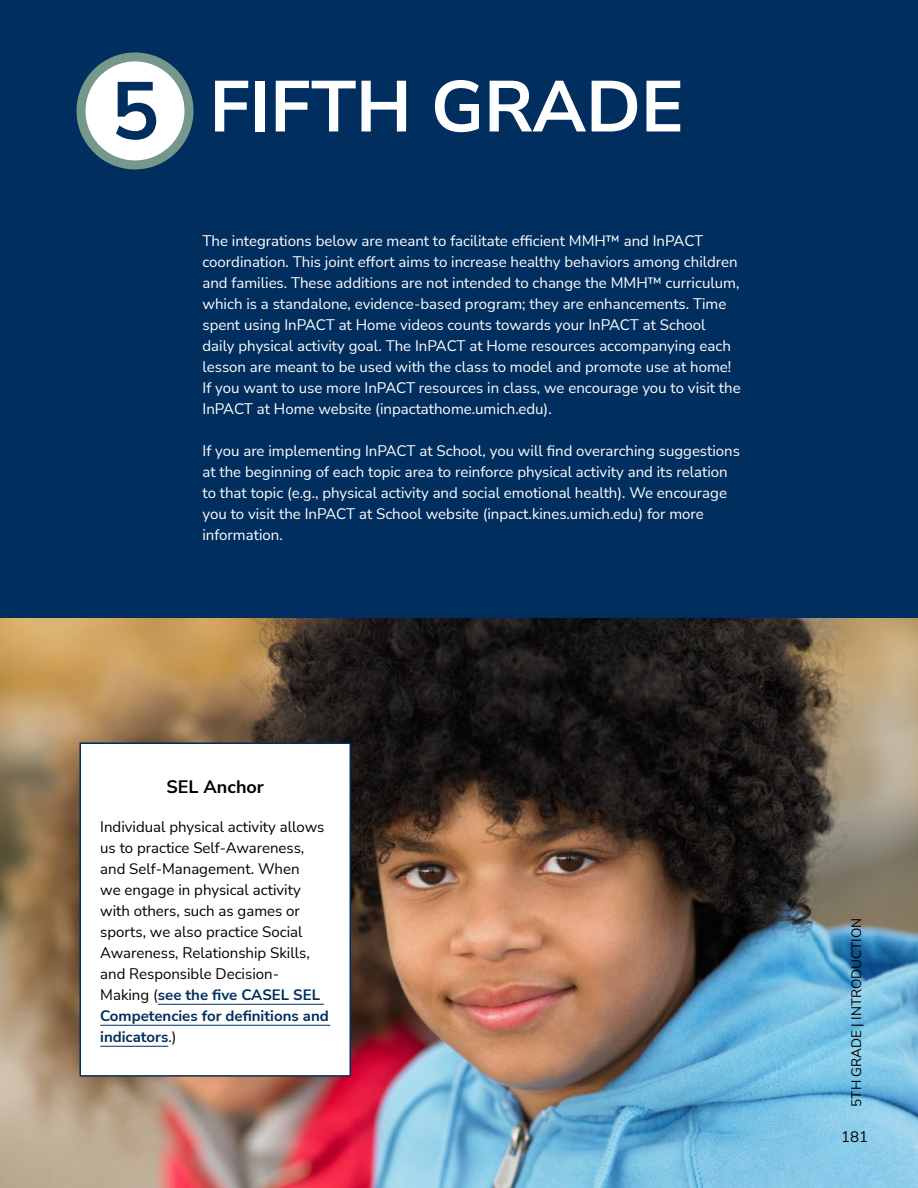
<style>
.page{position:relative;width:918px;height:1188px;background:#fff}
.page>*{position:absolute;margin:0;border:0;box-sizing:border-box;transform-origin:0 0}
.t1{font:700 72px "Nunito Sans";color:#fff}
.t2{font:700 18px "Nunito Sans";color:#000}
.t3{font:15px/21px "Nunito Sans";color:#fff}
.t4{font:15px/21px "Nunito Sans";color:#000}
.t5{font:13.5px "Nunito Sans";color:#000}
.s1{font-size:81px;color:#002e5e}
.s2{font-weight:700;color:#002e5e}
</style>
<div class="page">
<div style="left:0;top:0;width:918px;height:618px;background:#002e5e"></div>
<div style="left:81px;top:57px;width:108px;height:108px;background:#fff;border-radius:50%"></div>
<div style="left:76px;top:52px;width:118px;height:117px;border:9px solid #75988d;border-radius:50%"></div>
<img style="left:0;top:618px;width:918px;height:570px">
<div style="left:80px;top:742px;width:271px;height:335px;background:#fff;border:2px solid #002e5e"></div>
<hr style="left:158px;top:1004px;width:166px;height:1px;background:#002e5e">
<hr style="left:100px;top:1025px;width:230px;height:1px;background:#002e5e">
<hr style="left:100px;top:1046px;width:68px;height:1px;background:#002e5e">
<h1 class="t1" style="left:111px;top:56px;width:575px"><span class="s1">5</span> FIFTH GRADE</h1>
<p class="t3" style="left:202px;top:230px;width:540px">The integrations below are meant to facilitate efficient MMH™ and InPACT coordination. This joint effort aims to increase healthy behaviors among children and families. These additions are not intended to change the MMH™ curriculum, which is a standalone, evidence-based program; they are enhancements. Time spent using InPACT at Home videos counts towards your InPACT at School daily physical activity goal. The InPACT at Home resources accompanying each lesson are meant to be used with the class to model and promote use at home!<br>If you want to use more InPACT resources in class, we encourage you to visit the InPACT at Home website (inpactathome.umich.edu).</p>
<p class="t3" style="left:202px;top:440px;width:539px">If you are implementing InPACT at School, you will find overarching suggestions at the beginning of each topic area to reinforce physical activity and its relation to that topic (e.g., physical activity and social emotional health). We encourage you to visit the InPACT at School website (inpact.kines.umich.edu) for more information.</p>
<p class="t2" style="left:167px;top:774px;width:99px">SEL Anchor</p>
<p class="t4" style="left:100px;top:815px;width:230px">Individual physical activity allows us to practice Self-Awareness, and Self-Management. When<br>we engage in physical activity with others, such as games or sports, we also practice Social<br>Awareness, Relationship Skills, and Responsible Decision-<br>Making (<span class="s2">see the five CASEL SEL<br>Competencies for definitions and indicators</span>.)</p>
<p class="t5" style="left:847px;top:1107px;width:190px;rotate:-90deg">5TH GRADE | INTRODUCTION</p>
<p class="t4" style="left:841px;top:1126px;width:28px">181</p>
</div>
